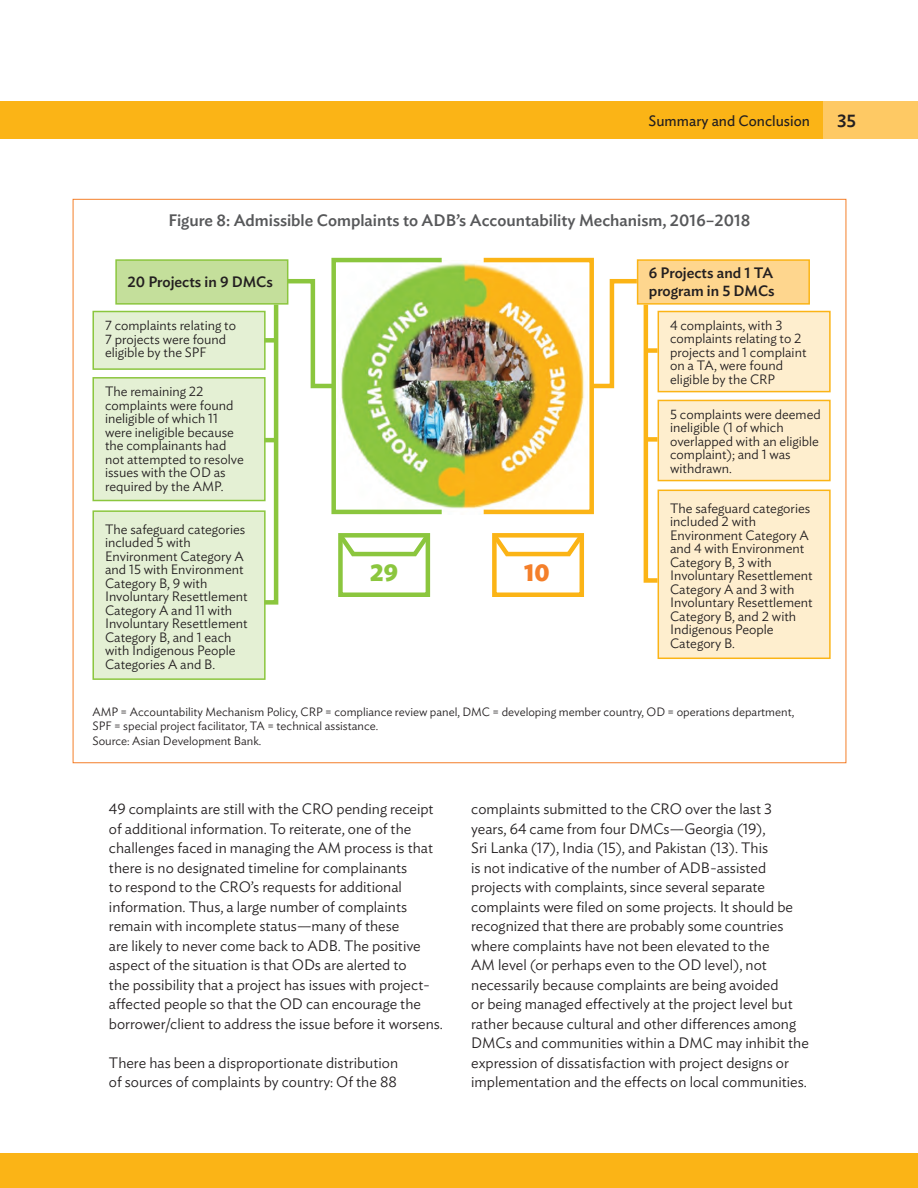
<style>
.page{position:relative;width:918px;height:1188px;background:#fff}
.page>*{position:absolute;margin:0;border:0;box-sizing:border-box;transform-origin:0 0}
.t1{font:700 24px "Ideal Sans";color:#8bc63e}
.t2{font:700 24px "Ideal Sans";color:#f47f2a}
.t3{font:500 18px "Ideal Sans";color:#231f20}
.t4{font:500 16.5px "Ideal Sans";color:#57585a}
.t5{font:300 15px/19.5px "Ideal Sans";color:#231f20}
.t6{font:500 15px/18px "Ideal Sans";color:#231f20}
.t7{font:15px "Ideal Sans";color:#231f20}
.t8{font:300 13.5px/13.5px "Ideal Sans";color:#231f20}
.t9{font:300 12px/14.4px "Ideal Sans";color:#231f20}
</style>
<div class="page">
<div style="left:823px;top:101px;width:95px;height:38px;background:#fec964"></div>
<div style="left:0;top:101px;width:823px;height:38px;background:#fbb416"></div>
<div style="left:0;top:1154px;width:918px;height:34px;background:#fbb416"></div>
<div style="left:637px;top:259px;width:173px;height:46px;background:#fed68e;border:2px solid #fbb416"></div>
<div style="left:658px;top:311px;width:173px;height:81px;background:#feeece;border:2px solid #fbb416"></div>
<div style="left:658px;top:400px;width:173px;height:81px;background:#feeece;border:2px solid #fbb416"></div>
<div style="left:658px;top:490px;width:173px;height:169px;background:#feeece;border:2px solid #fbb416"></div>
<div style="left:92px;top:311px;width:174px;height:59px;background:#e4f0d4;border:2px solid #8bc63e"></div>
<div style="left:92px;top:377px;width:174px;height:124px;background:#e4f0d4;border:2px solid #8bc63e"></div>
<div style="left:92px;top:510px;width:174px;height:170px;background:#e4f0d4;border:2px solid #8bc63e"></div>
<div style="left:115px;top:259px;width:173px;height:46px;background:#c4df9b;border:2px solid #8bc63e"></div>
<img style="left:407px;top:263px;width:111px;height:252px">
<div style="left:331px;top:258px;width:113px;height:256px;border:4px solid #8bc63e"></div>
<div style="left:481px;top:258px;width:113px;height:256px;border:4px solid #fbb416"></div>
<svg style="left:260px;top:277px;width:174px;height:330px"></svg>
<div style="left:492px;top:533px;width:92px;height:64px;border:4px solid #fbb416"></div>
<svg style="left:488px;top:277px;width:174px;height:308px"></svg>
<div style="left:264px;top:338px;width:13px;height:5px;background:#8bc63e"></div>
<div style="left:645px;top:348px;width:13px;height:5px;background:#fbb416"></div>
<div style="left:645px;top:437px;width:13px;height:5px;background:#fbb416"></div>
<hr style="left:264px;top:438px;width:13px;height:4px;background:#8bc63e">
<p class="t7" style="left:649px;top:109px;width:163px">Summary and Conclusion</p>
<p class="t3" style="left:837px;top:107px;width:21px">35</p>
<p class="t4" style="left:169px;top:208px;width:584px">Figure 8: Admissible Complaints to ADB’s Accountability Mechanism, 2016–2018</p>
<p class="t6" style="left:127px;top:272px;width:147px">20 Projects in 9 DMC s</p>
<p class="t8" style="left:105px;top:318px;width:133px">7 complaints relating to<br>7 projects were found eligible by the SPF</p>
<p class="t8" style="left:105px;top:384px;width:140px">The remaining 22 complaints were found ineligible of which 11 were ineligible because the complainants had not attempted to resolve issues with the OD as required by the AMP.</p>
<p class="t8" style="left:105px;top:521px;width:144px">The safeguard categories included 5 with<br>Environment Category A and 15 with Environment<br>Category B, 9 with<br>Involuntary Resettlement<br>Category A and 11 with<br>Involuntary Resettlement<br>Category B, and 1 each with Indigenous People<br>Categories A and B.</p>
<h1 class="t1" style="left:370px;top:554px;width:29px">29</h1>
<h1 class="t2" style="left:524px;top:554px;width:27px">10</h1>
<p class="t6" style="left:649px;top:263px;width:127px">6 Projects and 1 TA program in 5 DMC s</p>
<p class="t8" style="left:670px;top:317px;width:138px">4 complaints, with 3 complaints relating to 2 projects and 1 complaint on a TA, were found eligible by the CRP</p>
<p class="t8" style="left:670px;top:406px;width:152px">5 complaints were deemed ineligible (1 of which overlapped with an eligible complaint); and 1 was withdrawn.</p>
<p class="t8" style="left:670px;top:500px;width:144px">The safeguard categories included 2 with<br>Environment Category A and 4 with Environment<br>Category B, 3 with<br>Involuntary Resettlement<br>Category A and 3 with<br>Involuntary Resettlement<br>Category B, and 2 with<br>Indigenous People<br>Category B.</p>
<p class="t9" style="left:92px;top:704px;width:703px">AMP = Accountability Mechanism Policy, CRP = compliance review panel, DMC = developing member country, OD = operations department,<br>SPF = special project facilitator, TA = technical assistance.<br>Source: Asian Development Bank.</p>
<p class="t5" style="left:109px;top:798px;width:335px">49 complaints are still with the CRO pending receipt of additional information. To reiterate, one of the challenges faced in managing the AM process is that there is no designated timeline for complainants<br>to respond to the CRO’s requests for additional information. Thus, a large number of complaints remain with incomplete status—many of these<br>are likely to never come back to ADB. The positive aspect of the situation is that ODs are alerted to<br>the possibility that a project has issues with project&shy;affected people so that the OD can encourage the borrower/client to address the issue before it worsens.</p>
<p class="t5" style="left:109px;top:1052px;width:291px">There has been a disproportionate distribution of sources of complaints by country: Of the 88</p>
<p class="t5" style="left:471px;top:798px;width:339px">complaints submitted to the CRO over the last 3 years, 64 came from four DMCs—Georgia (19),<br>Sri Lanka (17), India (15), and Pakistan (13). This<br>is not indicative of the number of ADB-assisted projects with complaints, since several separate complaints were filed on some projects. It should be recognized that there are probably some countries where complaints have not been elevated to the<br>AM level (or perhaps even to the OD level), not necessarily because complaints are being avoided<br>or being managed effectively at the project level but rather because cultural and other differences among DMCs and communities within a DMC may inhibit the expression of dissatisfaction with project designs or implementation and the effects on local communities.</p>
</div>
